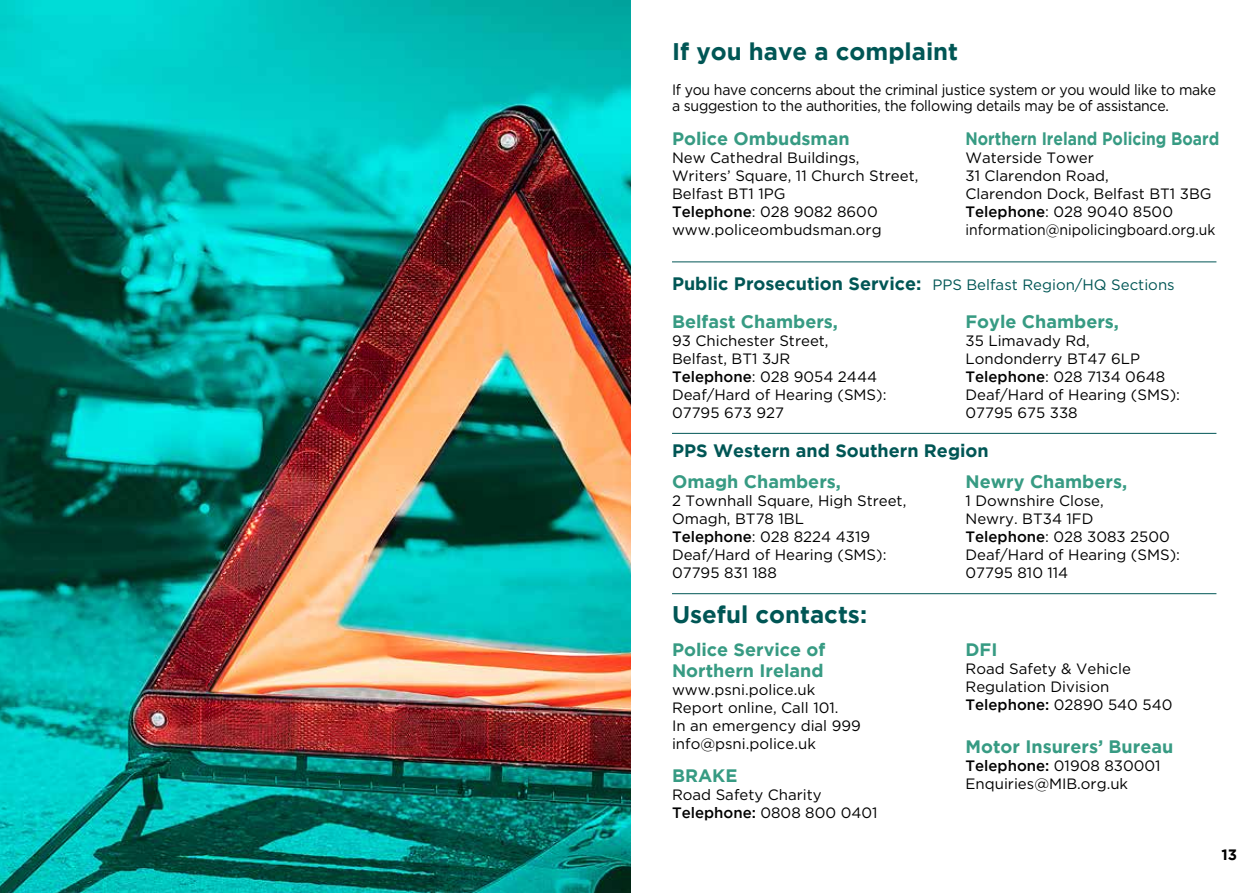
<style>
.page{position:relative;width:1259px;height:893px;background:#fff}
.page>*{position:absolute;margin:0;border:0;box-sizing:border-box;transform-origin:0 0}
.t1{font:700 24px "Gotham";color:#005655}
.t2{font:700 18px/21.6px "Gotham";color:#379b83}
.t3{font:700 18px "Gotham";color:#379b83;scale:.87 1}
.t4{font:700 18px "Gotham";color:#005655}
.t5{font:15px/18px "Gotham";color:#000}
.t6{font:15px/16.5px "Gotham";letter-spacing:-.02em;color:#000;scale:.94 1}
.t7{font:15px "Gotham";color:#005655}
.t8{font:700 15px "Gotham";color:#000}
.s1{font-weight:500}
.s2{font-weight:700;font-size:18px}
</style>
<div class="page">
<hr style="left:672px;top:261px;width:544px;height:1px;background:#005655">
<hr style="left:672px;top:433px;width:544px;height:1px;background:#005655">
<hr style="left:672px;top:593px;width:544px;height:1px;background:#005655">
<img style="left:0;top:0;width:630px;height:893px">
<h1 class="t1" style="left:672px;top:38px;width:288px">If you have a complaint</h1>
<p class="t6" style="left:672px;top:81px;width:580px">If you have concerns about the criminal justice system or you would like to make a suggestion to the authorities, the following details may be of assistance.</p>
<p class="t2" style="left:672px;top:127px;width:179px">Police Ombudsman</p>
<p class="t5" style="left:672px;top:148px;width:248px">New Cathedral Buildings,<br>Writers’ Square, 11 Church Street,<br>Belfast BT1 1PG<br><span class="s1">Telephone</span>: 028 9082 8600 www.policeombudsman.org</p>
<p class="t3" style="left:965px;top:128px;width:293px">Northern Ireland Policing Board</p>
<p class="t5" style="left:965px;top:148px;width:251px">Waterside Tower<br>31 Clarendon Road,<br>Clarendon Dock, Belfast BT1 3BG<br><span class="s1">Telephone</span>: 028 9040 8500 information@nipolicingboard.org.uk</p>
<p class="t7" style="left:672px;top:277px;width:504px"><span class="s2">Public Prosecution Service:</span> PPS Belfast Region/HQ Sections</p>
<p class="t2" style="left:672px;top:311px;width:168px">Belfast Chambers,</p>
<p class="t5" style="left:672px;top:332px;width:216px">93 Chichester Street,<br>Belfast, BT1 3JR<br><span class="s1">Telephone</span>: 028 9054 2444<br>Deaf/Hard of Hearing (SMS):<br>07795 673 927</p>
<p class="t2" style="left:965px;top:311px;width:155px">Foyle Chambers,</p>
<p class="t5" style="left:965px;top:332px;width:216px">35 Limavady Rd,<br>Londonderry BT47 6LP<br><span class="s1">Telephone</span>: 028 7134 0648<br>Deaf/Hard of Hearing (SMS):<br>07795 675 338</p>
<p class="t4" style="left:672px;top:440px;width:318px">PPS Western and Southern Region</p>
<p class="t2" style="left:672px;top:471px;width:170px">Omagh Chambers,</p>
<p class="t5" style="left:672px;top:492px;width:236px">2 Townhall Square, High Street,<br>Omagh, BT78 1BL<br><span class="s1">Telephone</span>: 028 8224 4319<br>Deaf/Hard of Hearing (SMS):<br>07795 831 188</p>
<p class="t2" style="left:965px;top:471px;width:163px">Newry Chambers,</p>
<p class="t5" style="left:965px;top:492px;width:216px">1 Downshire Close,<br>Newry. BT34 1FD<br><span class="s1">Telephone</span>: 028 3083 2500<br>Deaf/Hard of Hearing (SMS):<br>07795 810 114</p>
<h1 class="t1" style="left:672px;top:601px;width:197px">Useful contacts:</h1>
<p class="t2" style="left:672px;top:638px;width:155px">Police Service of<br>Northern Ireland</p>
<p class="t5" style="left:672px;top:681px;width:190px">www.psni.police.uk<br>Report online, Call 101.<br>In an emergency dial 999 info@psni.police.uk</p>
<p class="t2" style="left:672px;top:764px;width:67px">BRAKE</p>
<p class="t5" style="left:672px;top:785px;width:207px">Road Safety Charity<br><span class="s1">Telephone:</span> 0808 800 0401</p>
<p class="t2" style="left:965px;top:638px;width:33px">DFI</p>
<p class="t5" style="left:965px;top:659px;width:208px">Road Safety &amp; Vehicle<br>Regulation Division<br><span class="s1">Telephone:</span> 02890 540 540</p>
<p class="t2" style="left:965px;top:735px;width:209px">Motor Insurers’ Bureau</p>
<p class="t5" style="left:965px;top:756px;width:197px"><span class="s1">Telephone:</span> 01908 830001<br>Enquiries@MIB.org.uk</p>
<p class="t8" style="left:1221px;top:846px;width:17px">13</p>
</div>
